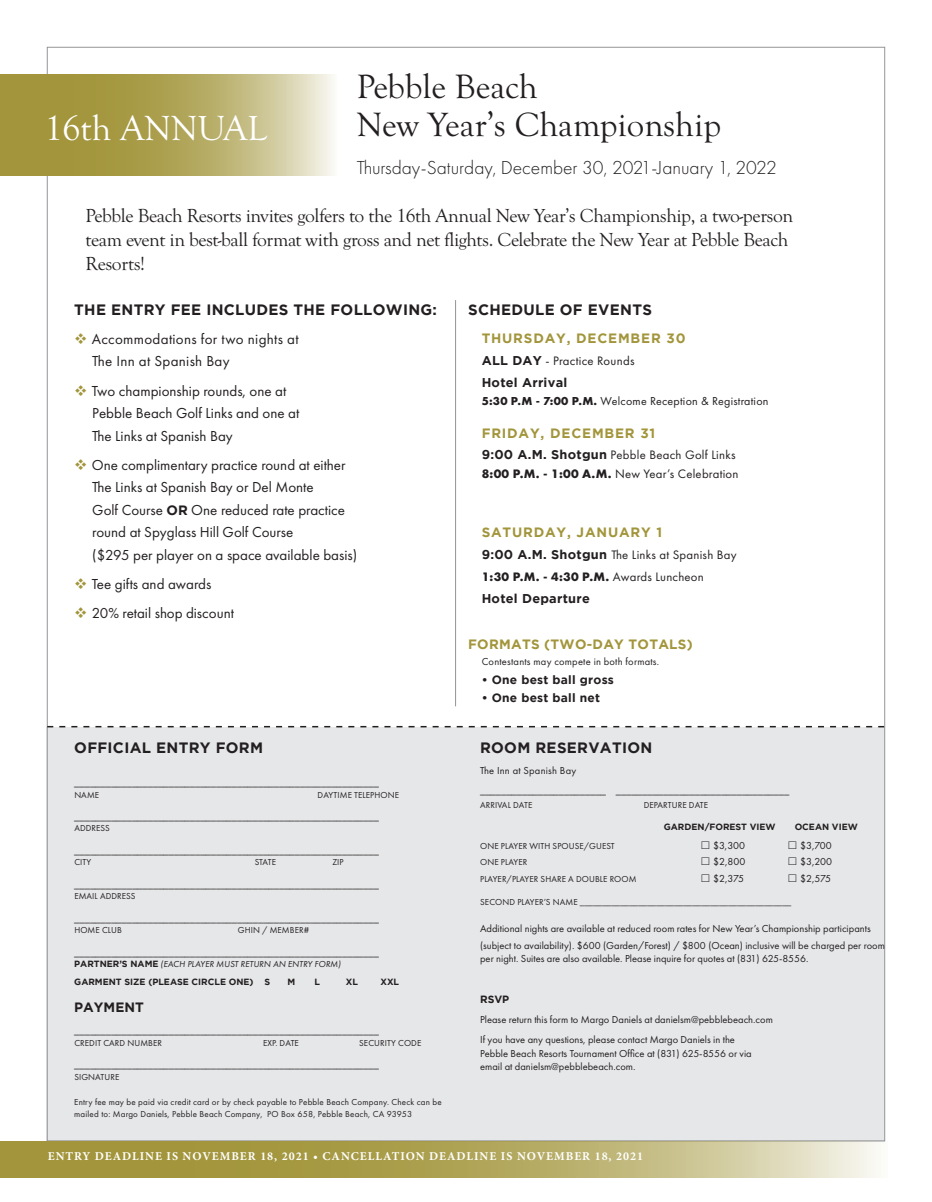
<style>
.page{position:relative;width:932px;height:1202px;background:#fff}
.page>*{position:absolute;margin:0;border:0;box-sizing:border-box;transform-origin:0 0}
.t1{font:36px "Goudy Old Sty";color:#fff}
.t2{font:34.8px/38.1px "Goudy Old Sty";color:#231f20}
.t3{font:19.5px/24px "Goudy Old Sty";letter-spacing:-.02em;color:#231f20}
.t4{font:300 19.5px "Futura PT";color:#231f20}
.t5{font:15px/22.5px "Futura PT";color:#231f20}
.t6{font:700 15px "Gotham";letter-spacing:.02em;color:#231f20}
.t7{font:15px/22.5px "Futura PT";letter-spacing:.02em;color:#231f20}
.t8{font:700 13.5px "Gotham";letter-spacing:.06em;color:#a2953b}
.t9{font:700 13.5px "Gotham";letter-spacing:.02em;color:#a2953b}
.t10{font:700 13.5px "Gotham";color:#231f20}
.t11{font:12.75px "Futura PT";letter-spacing:.02em;color:#231f20}
.t12{font:700 12.75px "Futura PT";color:#231f20}
.t13{font:700 12.75px "Gotham";letter-spacing:.02em;color:#231f20}
.t14{font:700 12px "Minion Pro";letter-spacing:.08em;color:#fff}
.t15{font:12px "Futura PT";letter-spacing:.02em;color:#231f20}
.t16{font:700 12px "Gotham";letter-spacing:.02em;color:#231f20}
.t17{font:10.5px/13.5px "Futura PT";color:#231f20}
.t18{font:10.5px "Futura PT";letter-spacing:.02em;color:#231f20}
.t19{font:700 10.5px "Gotham";color:#231f20}
.t20{font:9px/12px "Futura PT";letter-spacing:.01em;color:#231f20}
.t21{font:700 9px "Gotham";color:#231f20}
.t22{font:italic 9px "Futura PT";letter-spacing:.01em;color:#231f20}
.s1{color:#a2953b}
.s2{font-family:"Gotham";font-weight:700;font-size:13.5px}
.s3{font-family:"Gotham";font-weight:700}
.s4{font-weight:700}
.s5{font-weight:400}
.s6{font-family:"Gotham";font-weight:700;font-style:normal}
</style>
<div class="page">
<div style="left:47px;top:727px;width:838px;height:414px;background:#e6e7e9"></div>
<svg style="left:0;top:74px;width:333px;height:102px;background:#b7ad68"></svg>
<svg style="left:0;top:1141px;width:886px;height:36px;background:#b7ad69"></svg>
<hr style="left:455px;top:300px;width:1px;height:406px;background:#939598">
<svg style="left:47px;top:726px;width:837px;height:1px"></svg>
<p class="t2" style="left:357px;top:68px;width:366px">Pebble Beach<br>New Year’s Championship</p>
<p class="t4" style="left:357px;top:156px;width:421px">Thursday-Saturday, December 30, 2021-January 1, 2022</p>
<p class="t3" style="left:86px;top:204px;width:709px">Pebble Beach Resorts invites golfers to the 16th Annual New Year’s Championship, a two-person team event in best-ball format with gross and net flights. Celebrate the New Year at Pebble Beach<br>Resorts!</p>
<p class="t6" style="left:74px;top:300px;width:364px">THE ENTRY FEE INCLUDES THE FOLLOWING:</p>
<p class="t7" style="left:92px;top:327px;width:208px;text-indent:-18px"><span class="s1">❖</span> Accommodations for two nights at<br>The Inn at Spanish Bay</p>
<p class="t5" style="left:92px;top:379px;width:208px;text-indent:-18px"><span class="s1">❖</span> Two championship rounds, one at<br>Pebble Beach Golf Links and one at<br>The Links at Spanish Bay</p>
<p class="t5" style="left:92px;top:453px;width:266px;text-indent:-18px"><span class="s1">❖</span> One complimentary practice round at either The Links at Spanish Bay or Del Monte<br>Golf Course <span class="s2">OR</span> One reduced rate practice round at Spyglass Hill Golf Course<br>($295 per player on a space available basis)</p>
<p class="t5" style="left:74px;top:573px;width:138px"><span class="s1">❖</span> Tee gifts and awards</p>
<p class="t5" style="left:74px;top:602px;width:161px"><span class="s1">❖</span> 20% retail shop discount</p>
<p class="t1" style="left:45px;top:108px;width:224px">16th ANNUAL</p>
<p class="t6" style="left:468px;top:300px;width:185px">SCHEDULE OF EVENTS</p>
<p class="t8" style="left:481px;top:330px;width:205px">THURSDAY, DECEMBER 30</p>
<p class="t11" style="left:481px;top:353px;width:154px"><span class="s3">ALL DAY</span> - Practice Rounds</p>
<p class="t13" style="left:481px;top:374px;width:87px">Hotel Arrival</p>
<p class="t15" style="left:481px;top:393px;width:288px"><span class="s4">5:30 P.M - 7:00 P.M.</span> Welcome Reception &amp; Registration</p>
<p class="t8" style="left:481px;top:425px;width:175px">FRIDAY, DECEMBER 31</p>
<p class="t11" style="left:481px;top:447px;width:255px"><span class="s3">9:00 A.M. Shotgun</span> Pebble Beach Golf Links</p>
<p class="t11" style="left:481px;top:466px;width:258px"><span class="s4">8:00 P.M. - 1:00 A.M.</span> New Year’s Celebration</p>
<p class="t8" style="left:481px;top:525px;width:182px">SATURDAY, JANUARY 1</p>
<p class="t11" style="left:481px;top:547px;width:256px"><span class="s3">9:00 A.M. Shotgun</span> The Links at Spanish Bay</p>
<p class="t12" style="left:481px;top:568px;width:224px">1:30 P.M. - 4:30 P.M. <span class="s5">Awards Luncheon</span></p>
<p class="t13" style="left:481px;top:590px;width:110px">Hotel Departure</p>
<p class="t9" style="left:468px;top:636px;width:226px">FORMATS (TWO-DAY TOTALS)</p>
<p class="t18" style="left:481px;top:655px;width:179px">Contestants may compete in both formats.</p>
<p class="t16" style="left:481px;top:672px;width:134px">• One best ball gross</p>
<p class="t16" style="left:481px;top:691px;width:120px">• One best ball net</p>
<p class="t6" style="left:74px;top:739px;width:190px">OFFICIAL ENTRY FORM</p>
<p class="t17" style="left:74px;top:776px;width:306px">__________________________________________________________</p>
<p class="t20" style="left:74px;top:788px;width:26px">NAME</p>
<p class="t20" style="left:317px;top:788px;width:83px">DAYTIME TELEPHONE</p>
<p class="t17" style="left:74px;top:810px;width:306px">__________________________________________________________</p>
<p class="t20" style="left:74px;top:822px;width:37px">ADDRESS</p>
<p class="t17" style="left:74px;top:843px;width:306px">__________________________________________________________</p>
<p class="t20" style="left:74px;top:856px;width:19px">CITY</p>
<p class="t20" style="left:255px;top:856px;width:23px">STATE</p>
<p class="t20" style="left:332px;top:856px;width:13px">ZIP</p>
<p class="t17" style="left:74px;top:877px;width:306px">__________________________________________________________</p>
<p class="t20" style="left:74px;top:890px;width:63px">EMAIL ADDRESS</p>
<p class="t17" style="left:74px;top:911px;width:306px">__________________________________________________________</p>
<p class="t20" style="left:74px;top:924px;width:49px">HOME CLUB</p>
<p class="t20" style="left:238px;top:924px;width:73px">GHIN / MEMBER#</p>
<p class="t17" style="left:74px;top:945px;width:306px">__________________________________________________________</p>
<p class="t22" style="left:74px;top:958px;width:268px"><span class="s6">PARTNER’S NAME</span> (EACH PLAYER MUST RETURN AN ENTRY FORM)</p>
<p class="t21" style="left:74px;top:976px;width:197px">GARMENT SIZE (PLEASE CIRCLE ONE) S</p>
<p class="t21" style="left:287px;top:976px;width:9px">M</p>
<p class="t21" style="left:314px;top:976px;width:7px">L</p>
<p class="t21" style="left:346px;top:976px;width:14px">XL</p>
<p class="t21" style="left:380px;top:976px;width:20px">XXL</p>
<p class="t10" style="left:74px;top:999px;width:71px">PAYMENT</p>
<p class="t17" style="left:74px;top:1024px;width:306px">__________________________________________________________</p>
<p class="t20" style="left:74px;top:1036px;width:89px">CREDIT CARD NUMBER</p>
<p class="t20" style="left:263px;top:1036px;width:37px">EXP. DATE</p>
<p class="t20" style="left:359px;top:1036px;width:64px">SECURITY CODE</p>
<p class="t17" style="left:74px;top:1058px;width:306px">__________________________________________________________</p>
<p class="t20" style="left:74px;top:1070px;width:47px">SIGNATURE</p>
<p class="t20" style="left:74px;top:1096px;width:369px">Entry fee may be paid via credit card or by check payable to Pebble Beach Company. Check can be mailed to: Margo Daniels, Pebble Beach Company, PO Box 658, Pebble Beach, CA 93953</p>
<p class="t6" style="left:480px;top:739px;width:174px">ROOM RESERVATION</p>
<p class="t18" style="left:480px;top:764px;width:98px">The Inn at Spanish Bay</p>
<p class="t17" style="left:480px;top:783px;width:311px">________________________ _________________________________</p>
<p class="t20" style="left:480px;top:799px;width:54px">ARRIVAL DATE</p>
<p class="t20" style="left:643px;top:799px;width:66px">DEPARTURE DATE</p>
<p class="t21" style="left:663px;top:821px;width:113px">GARDEN/FOREST VIEW</p>
<p class="t21" style="left:794px;top:821px;width:65px">OCEAN VIEW</p>
<p class="t20" style="left:480px;top:840px;width:136px">ONE PLAYER WITH SPOUSE/GUEST</p>
<p class="t17" style="left:713px;top:838px;width:34px">$3,300</p>
<p class="t17" style="left:800px;top:838px;width:33px">$3,700</p>
<p class="t20" style="left:480px;top:856px;width:49px">ONE PLAYER</p>
<p class="t17" style="left:713px;top:855px;width:34px">$2,800</p>
<p class="t17" style="left:800px;top:855px;width:33px">$3,200</p>
<p class="t20" style="left:480px;top:873px;width:158px">PLAYER/PLAYER SHARE A DOUBLE ROOM</p>
<p class="t17" style="left:713px;top:871px;width:32px">$2,375</p>
<p class="t17" style="left:800px;top:871px;width:32px">$2,575</p>
<p class="t20" style="left:480px;top:896px;width:313px">SECOND PLAYER’S NAME _______________________________________________</p>
<p class="t17" style="left:480px;top:920px;width:406px;line-height:16.5px">Additional nights are available at reduced room rates for New Year’s Championship participants (subject to availability). $600 (Garden/Forest) / $800 (Ocean) inclusive will be charged per room</p>
<p class="t17" style="left:480px;top:951px;width:330px">per night. Suites are also available. Please inquire for quotes at (831) 625-8556.</p>
<p class="t19" style="left:480px;top:993px;width:31px">RSVP</p>
<p class="t17" style="left:480px;top:1012px;width:294px">Please return this form to Margo Daniels at danielsm@pebblebeach.com</p>
<p class="t17" style="left:480px;top:1033px;width:273px">If you have any questions, please contact Margo Daniels in the<br>Pebble Beach Resorts Tournament Office at (831) 625-8556 or via email at danielsm@pebblebeach.com.</p>
<p class="t14" style="left:48px;top:1147px;width:596px">ENTRY DEADLINE IS NOVEMBER 18, 2021 • CANCELLATION DEADLINE IS NOVEMBER 18, 2021</p>
</div>
